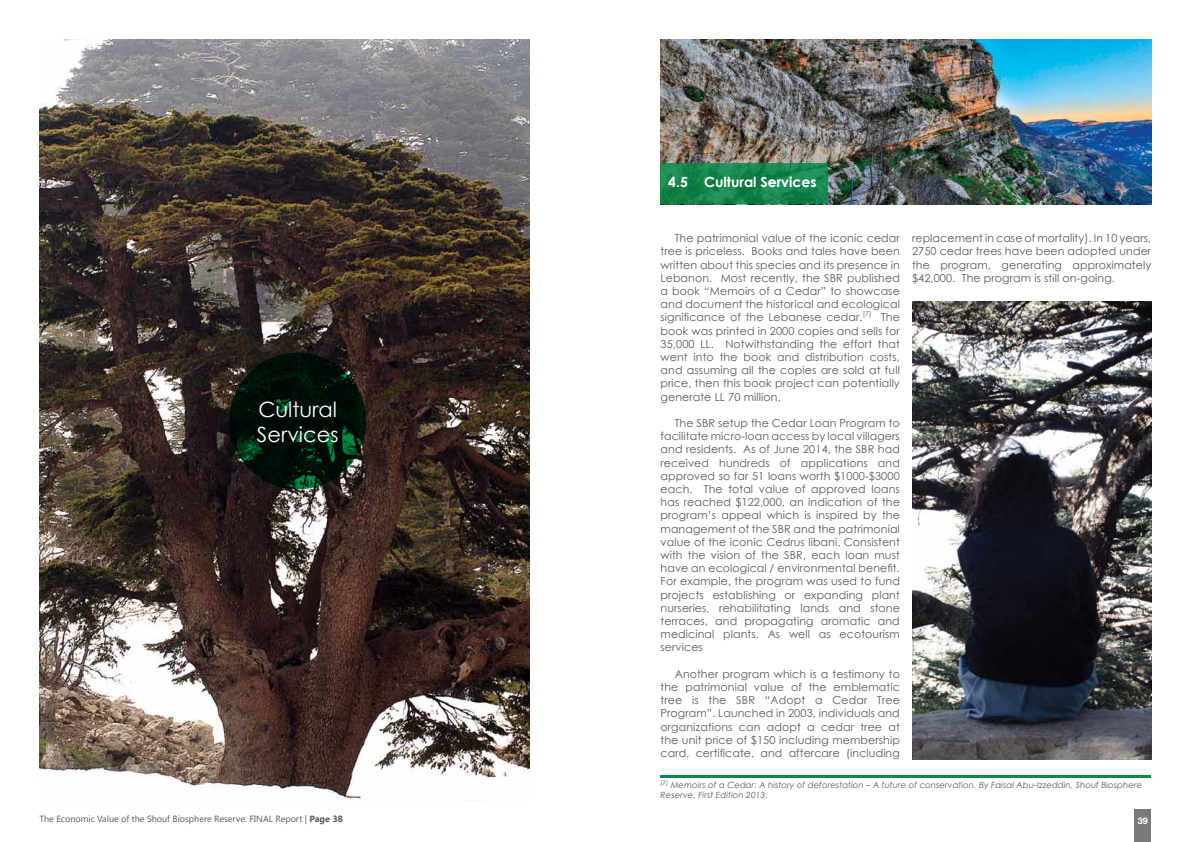
<style>
.page{position:relative;width:1191px;height:842px;background:#fff}
.page>*{position:absolute;margin:0;border:0;box-sizing:border-box;transform-origin:0 0}
.t1{font:21px/25.2px "Century Gothic";color:#fff}
.t2{font:700 14px "Century Gothic";color:#fff}
.t3{font:11px/13.2px "Century Gothic";letter-spacing:.01em;color:#58595b;text-align:justify}
.t4{font:9px "Khmer UI";color:#58595b}
.t5{font:700 9px "Helvetica Neue";color:#fff}
.t6{font:italic 8.5px/10.2px "Century Gothic";letter-spacing:.01em;color:#58595b}
.t7{font:7px "Century Gothic";color:#58595b}
.s1{font-weight:700}
</style>
<div class="page">
<div style="left:1134px;top:810px;width:17px;height:32px;background:#797a7b"></div>
<img style="left:39px;top:40px;width:491px;height:762px">
<svg style="left:229px;top:353px;width:137px;height:136px;fill:#000d07"></svg>
<img style="left:660px;top:40px;width:491px;height:164px">
<img style="left:912px;top:302px;width:239px;height:458px">
<svg style="left:660px;top:164px;width:168px;height:40px"></svg>
<hr style="left:660px;top:775px;width:491px;height:2px;background:#008d48">
<h1 class="t1" style="left:257px;top:397px;width:83px">Cultural<br>Services</h1>
<p class="t2" style="left:668px;top:171px;width:150px">4.5 Cultural Services</p>
<p class="t3" style="left:660px;top:231px;width:241px;text-indent:14px">The patrimonial value of the iconic cedar tree is priceless. Books and tales have been written about this species and its presence in Lebanon. Most recently, the SBR published a book “Memoirs of a Cedar” to showcase and document the historical and ecological significance of the Lebanese cedar.</p>
<p class="t7" style="left:862px;top:309px;width:10px">[7]</p>
<p class="t3" style="left:660px;top:311px;width:241px;text-indent:220px">The book was printed in 2000 copies and sells for 35,000 LL. Notwithstanding the effort that went into the book and distribution costs, and assuming all the copies are sold at full price, then this book project can potentially generate LL 70 million.</p>
<p class="t3" style="left:660px;top:416px;width:241px;text-indent:14px">The SBR setup the Cedar Loan Program to facilitate micro-loan access by local villagers and residents. As of June 2014, the SBR had received hundreds of applications and approved so far 51 loans worth $1000-$3000 each. The total value of approved loans has reached $122,000, an indication of the program’s appeal which is inspired by the management of the SBR and the patrimonial value of the iconic Cedrus libani. Consistent with the vision of the SBR, each loan must have an ecological / environmental benefit.<br>For example, the program was used to fund projects establishing or expanding plant nurseries, rehabilitating lands and stone terraces, and propagating aromatic and medicinal plants. As well as ecotourism services</p>
<p class="t3" style="left:660px;top:667px;width:241px;text-indent:14px">Another program which is a testimony to the patrimonial value of the emblematic tree is the SBR “Adopt a Cedar Tree Program”. Launched in 2003, individuals and organizations can adopt a cedar tree at the unit price of $150 including membership card, certificate, and aftercare (including</p>
<p class="t3" style="left:912px;top:231px;width:241px">replacement in case of mortality). In 10 years, 2750 cedar trees have been adopted under the program, generating approximately $42,000. The program is still on-going.</p>
<p class="t6" style="left:660px;top:780px;width:483px"><sup>[7]</sup> Memoirs of a Cedar: A history of deforestation – A future of conservation. By Faisal Abu-Izzeddin, Shouf Biosphere<br>Reserve. First Edition 2013.</p>
<p class="t4" style="left:39px;top:813px;width:305px">The Economic Value of the Shouf Biosphere Reserve: FINAL Report | <span class="s1">Page 38</span></p>
<p class="t5" style="left:1137px;top:815px;width:12px">39</p>
</div>
